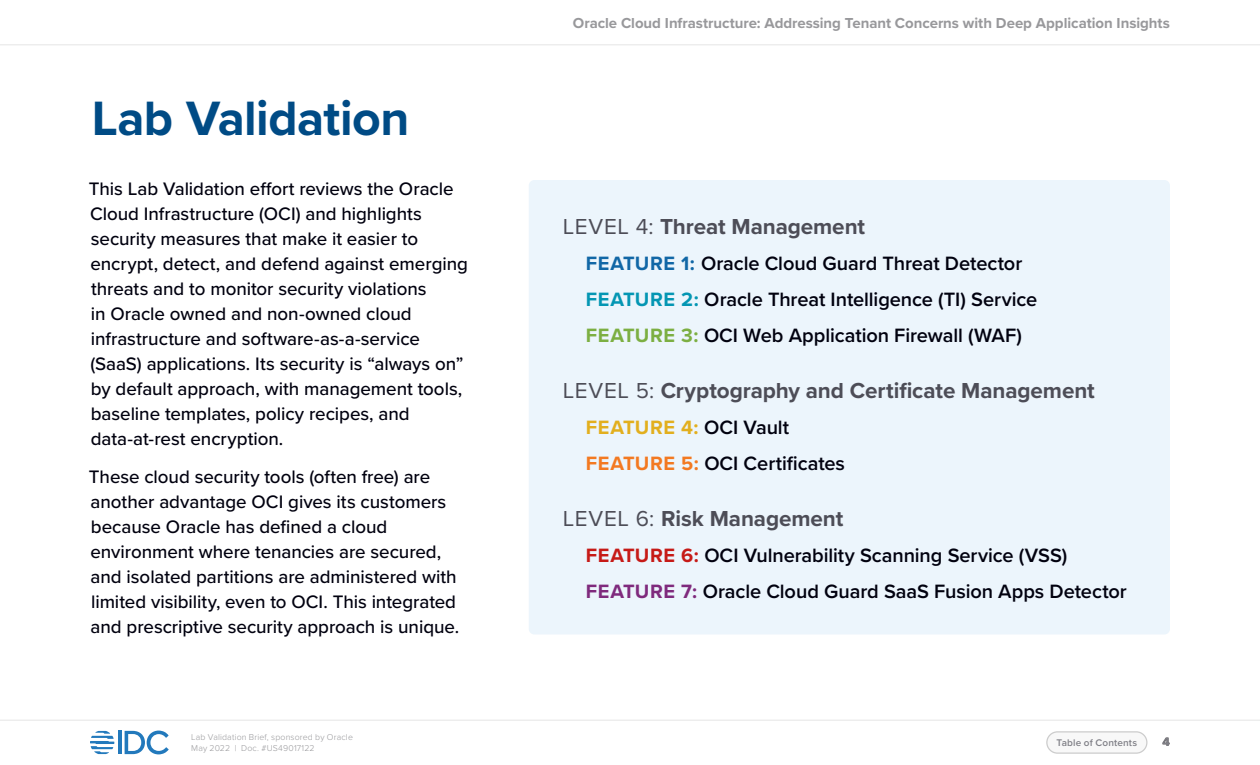
<style>
.page{position:relative;width:1260px;height:765px;background:#fff}
.page>*{position:absolute;margin:0;border:0;box-sizing:border-box;transform-origin:0 0}
.Heading{font:700 50px "Proxima Nova";letter-spacing:-.015em;color:#004b85}
.Texts_16pt{font:700 22.5px "Proxima Nova";letter-spacing:-.005em;color:#4d4d57}
.Texts_16pt-2{font:600 20px "Proxima Nova";letter-spacing:-.005em;color:#01010f}
.Texts_16pt-3{font:700 20px "Proxima Nova";letter-spacing:.03em;color:#e2af1e}
.Texts_16pt-4{font:500 18.75px/25px "Proxima Nova";letter-spacing:-.005em;color:#01010f}
.t1{font:700 15px "Proxima Nova";letter-spacing:-.005em;color:#98989b}
.t2{font:700 12.5px "Proxima Nova";color:#231f20}
.t3{font:600 10px "Proxima Nova";letter-spacing:.015em;color:#808087}
.t4{font:300 8.75px/11.2px "Proxima Nova";letter-spacing:.02em;color:#98989b}
.s1{font-weight:400}
.s2{font-weight:700;color:#1167a6}
.s3{font-weight:700;color:#0496b3}
.s4{font-weight:700;color:#7caf42}
.s5{font-weight:600;color:#01010f}
.s6{font-weight:700;color:#f37921}
.s7{font-weight:700;color:#c61a17}
.s8{font-weight:700;color:#7f2a7d}
</style>
<div class="page">
<hr style="left:0;top:45px;width:1260px;height:1px;background:#e5e5e5">
<hr style="left:0;top:720px;width:1260px;height:1px;background:#e5e5e5">
<hr style="left:118px;top:731px;width:4px;height:23px;background:#2279bc">
<svg style="left:125px;top:731px;width:44px;height:23px"></svg>
<svg style="left:90px;top:731px;width:24px;height:23px"></svg>
<div style="left:1047px;top:732px;width:100px;height:21px;background:#f8f8f8;border-radius:11px"></div>
<div style="left:1046px;top:731px;width:102px;height:23px;border:1px solid #ccc;border-radius:11px"></div>
<div style="left:529px;top:180px;width:641px;height:455px;background:#ecf5fc;border-radius:6px"></div>
<p class="Heading" style="left:92px;top:81px;width:319px">Lab Validation</p>
<p class="Texts_16pt-4" style="left:89px;top:175px;width:381px">This Lab Validation effort reviews the Oracle Cloud Infrastructure (OCI) and highlights security measures that make it easier to encrypt, detect, and defend against emerging threats and to monitor security violations<br>in Oracle owned and non-owned cloud infrastructure and software-as-a-service (SaaS) applications. Its security is “always on” by default approach, with management tools, baseline templates, policy recipes, and data-at-rest encryption.</p>
<p class="Texts_16pt-4" style="left:89px;top:464px;width:370px">These cloud security tools (often free) are another advantage OCI gives its customers because Oracle has defined a cloud environment where tenancies are secured, and isolated partitions are administered with limited visibility, even to OCI. This integrated and prescriptive security approach is unique.</p>
<p class="t1" style="left:573px;top:12px;width:599px">Oracle Cloud Infrastructure: Addressing Tenant Concerns with Deep Application Insights</p>
<p class="Texts_16pt" style="left:563px;top:210px;width:304px"><span class="s1">LEVEL 4:</span> Threat Management</p>
<p class="Texts_16pt-2" style="left:586px;top:248px;width:438px"><span class="s2">FEATURE 1:</span> Oracle Cloud Guard Threat Detector</p>
<p class="Texts_16pt-2" style="left:586px;top:284px;width:453px"><span class="s3">FEATURE 2:</span> Oracle Threat Intelligence (TI) Service</p>
<p class="Texts_16pt-2" style="left:586px;top:320px;width:438px"><span class="s4">FEATURE 3:</span> OCI Web Application Firewall (WAF)</p>
<p class="Texts_16pt" style="left:563px;top:374px;width:533px"><span class="s1">LEVEL 5:</span> Cryptography and Certificate Management</p>
<p class="Texts_16pt-3" style="left:586px;top:413px;width:205px">FEATURE 4: <span class="s5">OCI Vault</span></p>
<p class="Texts_16pt-2" style="left:586px;top:449px;width:261px"><span class="s6">FEATURE 5:</span> OCI Certificates</p>
<p class="Texts_16pt" style="left:563px;top:502px;width:282px"><span class="s1">LEVEL 6:</span> Risk Management</p>
<p class="Texts_16pt-2" style="left:586px;top:541px;width:483px"><span class="s7">FEATURE 6:</span> OCI Vulnerability Scanning Service (VSS)</p>
<p class="Texts_16pt-2" style="left:586px;top:577px;width:542px"><span class="s8">FEATURE 7:</span> Oracle Cloud Guard SaaS Fusion Apps Detector</p>
<p class="t4" style="left:191px;top:731px;width:163px">Lab Validation Brief, sponsored by Oracle<br>May 2022 | Doc. #US49017122</p>
<p class="t3" style="left:1057px;top:735px;width:82px">Table of Contents</p>
<p class="t2" style="left:1163px;top:733px;width:9px">4</p>
</div>
